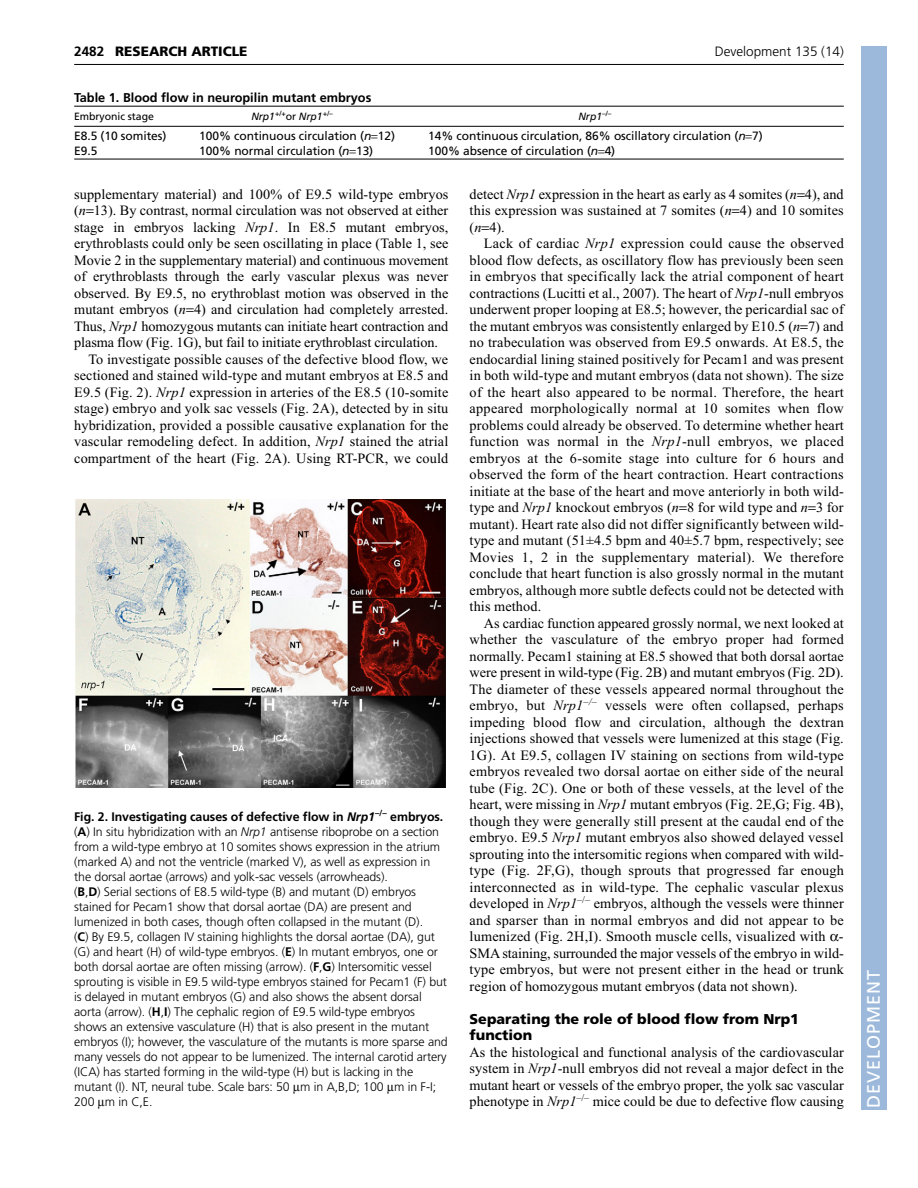
<style>
.page{position:relative;width:918px;height:1188px;background:#fff}
.page>*{position:absolute;margin:0;border:0;box-sizing:border-box;transform-origin:0 0}
.t1{font:18px "Frutiger LT Std";letter-spacing:.055em;color:#fff}
.t2{font:14.25px/16.5px "Times New Roman";letter-spacing:.005em;color:#000;text-align:justify}
.t3{font:900 14.25px/16.5px "Frutiger LT Std";color:#000}
.t4{font:300 13.5px "Frutiger LT Std";color:#000}
.t5{font:900 13.5px "Frutiger LT Std";color:#000}
.t6{font:700 13.5px "Frutiger LT Std";color:#000}
.t7{font:700 12.75px "Frutiger LT Std";color:#000}
.t8{font:300 12.3px/15px "Frutiger LT Std";letter-spacing:-.005em;color:#000}
.t9{font:12px "Frutiger LT Std";letter-spacing:-.005em;color:#000}
.t10{font:italic 10.5px "Frutiger LT Std";letter-spacing:-.005em;color:#000}
.t11{font:10.5px "Frutiger LT Std";letter-spacing:-.005em;color:#000}
.s1{font-style:normal}
.s2{font-style:italic}
.s3{font-weight:700}
.s4{font-weight:700;font-style:italic}
</style>
<div class="page">
<hr style="left:74px;top:64px;width:770px;height:1px;background:#000">
<hr style="left:74px;top:106px;width:770px;height:1px;background:#000">
<hr style="left:74px;top:126px;width:770px;height:1px;background:#000">
<hr style="left:74px;top:159px;width:770px;height:1px;background:#000">
<img style="left:76px;top:500px;width:369px;height:287px">
<div style="left:861px;top:46px;width:25px;height:1064px;background:#9cb9db"></div>
<p class="t5" style="left:115px;top:46px;width:134px">RESEARCH ARTICLE</p>
<p class="t4" style="left:715px;top:46px;width:131px">Development 135 (14)</p>
<p class="t7" style="left:74px;top:92px;width:299px">Table 1. Blood flow in neuropilin mutant embryos</p>
<p class="t11" style="left:74px;top:112px;width:81px">Embryonic stage</p>
<p class="t10" style="left:251px;top:110px;width:83px">Nrp1<sup>+/+</sup><span class="s1">or</span> Nrp1<sup>+/–</sup></p>
<p class="t10" style="left:578px;top:110px;width:34px">Nrp1<sup>–/–</sup></p>
<p class="t9" style="left:74px;top:131px;width:94px">E8.5 (10 somites)</p>
<p class="t9" style="left:199px;top:131px;width:197px">100% continuous circulation (<span class="s2">n</span> 12)</p>
<p class="t9" style="left:428px;top:131px;width:336px">14% continuous circulation, 86% oscillatory circulation (<span class="s2">n</span> 7)</p>
<p class="t9" style="left:74px;top:146px;width:25px">E9.5</p>
<p class="t9" style="left:199px;top:146px;width:175px">100% normal circulation (<span class="s2">n</span> 13)</p>
<p class="t9" style="left:428px;top:146px;width:189px">100% absence of circulation (<span class="s2">n</span> 4)</p>
<p class="t6" style="left:74px;top:46px;width:32px">2482</p>
<p class="t2" style="left:74px;top:187px;width:376px">supplementary material) and 100% of E9.5 wild-type embryos</p>
<p class="t2" style="left:74px;top:204px;width:376px">(<span class="s2">n</span> 13). By contrast, normal circulation was not observed at either</p>
<p class="t2" style="left:74px;top:220px;width:376px">stage in embryos lacking <span class="s2">Nrp1</span>. In E8.5 mutant embryos,</p>
<p class="t2" style="left:74px;top:237px;width:376px">erythroblasts could only be seen oscillating in place (Table 1, see</p>
<p class="t2" style="left:74px;top:253px;width:376px">Movie 2 in the supplementary material) and continuous movement</p>
<p class="t2" style="left:74px;top:270px;width:376px">of erythroblasts through the early vascular plexus was never</p>
<p class="t2" style="left:74px;top:286px;width:376px">observed. By E9.5, no erythroblast motion was observed in the</p>
<p class="t2" style="left:74px;top:303px;width:376px">mutant embryos (<span class="s2">n</span> 4) and circulation had completely arrested.</p>
<p class="t2" style="left:74px;top:319px;width:376px">Thus, <span class="s2">Nrp1</span> homozygous mutants can initiate heart contraction and</p>
<p class="t2" style="left:74px;top:336px;width:366px">plasma flow (Fig. 1G), but fail to initiate erythroblast circulation.</p>
<p class="t2" style="left:88px;top:352px;width:361px">To investigate possible causes of the defective blood flow, we</p>
<p class="t2" style="left:74px;top:369px;width:376px">sectioned and stained wild-type and mutant embryos at E8.5 and</p>
<p class="t2" style="left:74px;top:385px;width:376px">E9.5 (Fig. 2). <span class="s2">Nrp1</span> expression in arteries of the E8.5 (10-somite</p>
<p class="t2" style="left:74px;top:402px;width:376px">stage) embryo and yolk sac vessels (Fig. 2A), detected by in situ</p>
<p class="t2" style="left:74px;top:418px;width:376px">hybridization, provided a possible causative explanation for the</p>
<p class="t2" style="left:74px;top:435px;width:376px">vascular remodeling defect. In addition, <span class="s2">Nrp1</span> stained the atrial</p>
<p class="t2" style="left:74px;top:451px;width:376px">compartment of the heart (Fig. 2A). Using RT-PCR, we could</p>
<p class="t8" style="left:74px;top:810px;width:375px"><span class="s3">Fig. 2. Investigating causes of defective flow in</span> <span class="s4">Nrp1</span><sup>–/–</sup> <span class="s3">embryos. </span>(<span class="s3">A</span>) In situ hybridization with an <span class="s2">Nrp1</span> antisense riboprobe on a section from a wild-type embryo at 10 somites shows expression in the atrium (marked A) and not the ventricle (marked V), as well as expression in the dorsal aortae (arrows) and yolk-sac vessels (arrowheads).<br>(<span class="s3">B</span>,<span class="s3">D</span>) Serial sections of E8.5 wild-type (B) and mutant (D) embryos stained for Pecam1 show that dorsal aortae (DA) are present and lumenized in both cases, though often collapsed in the mutant (D).<br>(<span class="s3">C</span>) By E9.5, collagen IV staining highlights the dorsal aortae (DA), gut (G) and heart (H) of wild-type embryos. (<span class="s3">E</span>) In mutant embryos, one or both dorsal aortae are often missing (arrow). (<span class="s3">F</span>,<span class="s3">G</span>) Intersomitic vessel sprouting is visible in E9.5 wild-type embryos stained for Pecam1 (F) but is delayed in mutant embryos (G) and also shows the absent dorsal aorta (arrow). (<span class="s3">H</span>,<span class="s3">I</span>) The cephalic region of E9.5 wild-type embryos shows an extensive vasculature (H) that is also present in the mutant embryos (I); however, the vasculature of the mutants is more sparse and many vessels do not appear to be lumenized. The internal carotid artery (ICA) has started forming in the wild-type (H) but is lacking in the mutant (I). NT, neural tube. Scale bars: 50 m in A,B,D; 100 m in F-I; 200 m in C,E.</p>
<p class="t2" style="left:470px;top:187px;width:376px">detect <span class="s2">Nrp1</span> expression in the heart as early as 4 somites (<span class="s2">n</span> 4), and this expression was sustained at 7 somites (<span class="s2">n</span> 4) and 10 somites (<span class="s2">n</span> 4).</p>
<p class="t2" style="left:470px;top:237px;width:376px;text-indent:14px">Lack of cardiac <span class="s2">Nrp1</span> expression could cause the observed blood flow defects, as oscillatory flow has previously been seen in embryos that specifically lack the atrial component of heart contractions (Lucitti et al., 2007). The heart of <span class="s2">Nrp1</span>-null embryos underwent proper looping at E8.5; however, the pericardial sac of the mutant embryos was consistently enlarged by E10.5 (<span class="s2">n</span> 7) and no trabeculation was observed from E9.5 onwards. At E8.5, the endocardial lining stained positively for Pecam1 and was present in both wild-type and mutant embryos (data not shown). The size of the heart also appeared to be normal. Therefore, the heart appeared morphologically normal at 10 somites when flow problems could already be observed. To determine whether heart function was normal in the <span class="s2">Nrp1</span>-null embryos, we placed embryos at the 6-somite stage into culture for 6 hours and observed the form of the heart contraction. Heart contractions initiate at the base of the heart and move anteriorly in both wild&shy;type and <span class="s2">Nrp1</span> knockout embryos (<span class="s2">n</span> 8 for wild type and <span class="s2">n</span> 3 for mutant). Heart rate also did not differ significantly between wild&shy;type and mutant (51±4.5 bpm and 40±5.7 bpm, respectively; see Movies 1, 2 in the supplementary material). We therefore conclude that heart function is also grossly normal in the mutant embryos, although more subtle defects could not be detected with this method.</p>
<p class="t2" style="left:470px;top:616px;width:376px;text-indent:14px">As cardiac function appeared grossly normal, we next looked at whether the vasculature of the embryo proper had formed normally. Pecam1 staining at E8.5 showed that both dorsal aortae were present in wild-type (Fig. 2B) and mutant embryos (Fig. 2D).<br>The diameter of these vessels appeared normal throughout the embryo, but <span class="s2">Nrp1</span><sup>–/–</sup> vessels were often collapsed, perhaps impeding blood flow and circulation, although the dextran injections showed that vessels were lumenized at this stage (Fig.<br>1G). At E9.5, collagen IV staining on sections from wild-type embryos revealed two dorsal aortae on either side of the neural tube (Fig. 2C). One or both of these vessels, at the level of the heart, were missing in <span class="s2">Nrp1</span> mutant embryos (Fig. 2E,G; Fig. 4B), though they were generally still present at the caudal end of the embryo. E9.5 <span class="s2">Nrp1</span> mutant embryos also showed delayed vessel sprouting into the intersomitic regions when compared with wild&shy;type (Fig. 2F,G), though sprouts that progressed far enough interconnected as in wild-type. The cephalic vascular plexus developed in <span class="s2">Nrp1</span><sup>–/–</sup> embryos, although the vessels were thinner and sparser than in normal embryos and did not appear to be lumenized (Fig. 2H,I). Smooth muscle cells, visualized with - SMA staining, surrounded the major vessels of the embryo in wild&shy;type embryos, but were not present either in the head or trunk region of homozygous mutant embryos (data not shown).</p>
<p class="t3" style="left:470px;top:1012px;width:331px">Separating the role of blood flow from Nrp1 function</p>
<p class="t2" style="left:470px;top:1045px;width:376px">As the histological and functional analysis of the cardiovascular system in <span class="s2">Nrp1</span>-null embryos did not reveal a major defect in the mutant heart or vessels of the embryo proper, the yolk sac vascular phenotype in <span class="s2">Nrp1</span><sup>–/–</sup> mice could be due to defective flow causing</p>
<p class="t1" style="left:863px;top:1108px;width:140px;rotate:-90deg">DEVELOPMENT</p>
</div>
